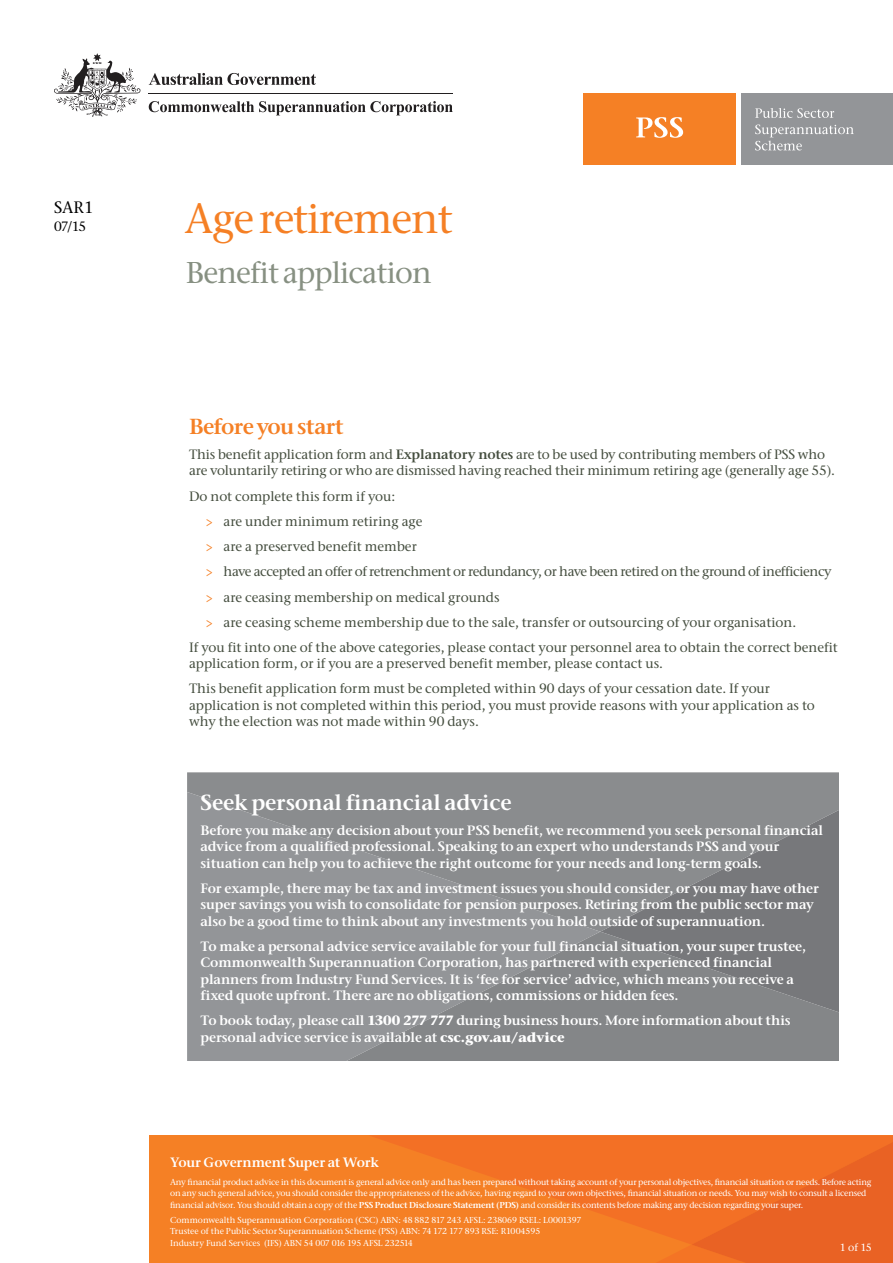
<style>
.page{position:relative;width:893px;height:1263px;background:#fff}
.page>*{position:absolute;margin:0;border:0;box-sizing:border-box;transform-origin:0 0}
.t1{font:500 42px "Stone Serif ITC";letter-spacing:-.03em;color:#f58025}
.t2{font:500 30px "Stone Serif ITC";letter-spacing:-.03em;color:#879082}
.t3{font:21.75px "Stone Serif ITC Semi";letter-spacing:-.01em;color:#fff}
.t4{font:21.75px "Stone Serif ITC Semi";letter-spacing:-.03em;color:#f58025}
.t5{font:500 16.5px "Stone Serif ITC";color:#000}
.t6{font:13.5px/16.5px "Stone Serif ITC Semi";letter-spacing:-.01em;color:#fff}
.t7{font:500 13.5px/16.2px "Stone Serif ITC";color:#444d3e}
.t8{font:500 13.5px "Stone Serif ITC";letter-spacing:-.03em;color:#444d3e}
.t9{font:500 13.5px "Stone Serif ITC";color:#000}
.t10{font:500 10.5px "Stone Serif ITC";color:#fff}
.t11{font:500 8.7px/11.2px "Stone Serif ITC";letter-spacing:-.02em;color:#fff}
.t12{font:500 8.7px/11.2px "Stone Serif ITC";color:#fff}
.s1{font-family:"Stone Serif ITC Semi";font-weight:400}
.s2{color:#f58025}
.s3{font-family:"Stone Serif ITC";font-weight:700}
</style>
<div class="page">
<div style="left:149px;top:1135px;width:744px;height:128px;background:#f58025"></div>
<svg style="left:372px;top:1136px;width:258px;height:87px;fill:#f37025"></svg>
<svg style="left:630px;top:1136px;width:263px;height:127px"></svg>
<svg style="left:54px;top:53px;width:87px;height:64px"></svg>
<hr style="left:149px;top:93px;width:304px;height:1px;background:#221f20">
<svg style="left:149px;top:101px;width:304px;height:14px"></svg>
<svg style="left:149px;top:73px;width:167px;height:12px"></svg>
<div style="left:584px;top:94px;width:152px;height:71px;background:#f58025"></div>
<div style="left:741px;top:94px;width:152px;height:71px;background:#939598"></div>
<svg style="left:636px;top:117px;width:47px;height:21px"></svg>
<svg style="left:755px;top:108px;width:79px;height:10px"></svg>
<svg style="left:755px;top:125px;width:99px;height:26px"></svg>
<div style="left:187px;top:932px;width:159px;height:129px;background:#939598"></div>
<svg style="left:187px;top:772px;width:652px;height:160px;background:#8d8f92"></svg>
<svg style="left:346px;top:932px;width:493px;height:129px;background:#898b8d"></svg>
<svg style="left:600px;top:810px;width:239px;height:202px;background:#7f8083"></svg>
<p class="t5" style="left:54px;top:197px;width:41px">SAR1</p>
<p class="t9" style="left:54px;top:218px;width:34px">07/15</p>
<h1 class="t1" style="left:185px;top:193px;width:270px">Age retirement</h1>
<h2 class="t2" style="left:186px;top:254px;width:247px">Benefit application</h2>
<h3 class="t4" style="left:189px;top:413px;width:156px">Before you start</h3>
<p class="t7" style="left:189px;top:446px;width:648px">This benefit application form and <span class="s1">Explanatory notes</span> are to be used by contributing members of PSS who are voluntarily retiring or who are dismissed having reached their minimum retiring age (generally age 55).</p>
<p class="t7" style="left:189px;top:488px;width:208px">Do not complete this form if you:</p>
<p class="t7" style="left:206px;top:513px;width:218px"><span class="s2">&gt;</span> are under minimum retiring age</p>
<p class="t7" style="left:206px;top:538px;width:213px"><span class="s2">&gt;</span> are a preserved benefit member</p>
<p class="t8" style="left:206px;top:563px;width:628px"><span class="s2">&gt;</span> have accepted an offer of retrenchment or redundancy, or have been retired on the ground of inefficiency</p>
<p class="t7" style="left:206px;top:589px;width:295px"><span class="s2">&gt;</span> are ceasing membership on medical grounds</p>
<p class="t7" style="left:206px;top:614px;width:592px"><span class="s2">&gt;</span> are ceasing scheme membership due to the sale, transfer or outsourcing of your organisation.</p>
<p class="t7" style="left:189px;top:639px;width:650px">If you fit into one of the above categories, please contact your personnel area to obtain the correct benefit</p>
<p class="t7" style="left:189px;top:651px;width:583px;line-height:25.2px">application form, or if you are a preserved benefit member, please contact us.<br>This benefit application form must be completed within 90 days of your cessation date. If your</p>
<p class="t7" style="left:189px;top:697px;width:627px">application is not completed within this period, you must provide reasons with your application as to why the election was not made within 90 days.</p>
<h3 class="t3" style="left:201px;top:788px;width:313px">Seek personal financial advice</h3>
<p class="t6" style="left:201px;top:822px;width:624px">Before you make any decision about your PSS benefit, we recommend you seek personal financial advice from a qualified professional. Speaking to an expert who understands PSS and your situation can help you to achieve the right outcome for your needs and long-term goals.</p>
<p class="t6" style="left:201px;top:880px;width:620px">For example, there may be tax and investment issues you should consider, or you may have other super savings you wish to consolidate for pension purposes. Retiring from the public sector may also be a good time to think about any investments you hold outside of superannuation.</p>
<p class="t6" style="left:201px;top:938px;width:607px">To make a personal advice service available for your full financial situation, your super trustee, Commonwealth Superannuation Corporation, has partnered with experienced financial planners from Industry Fund Services. It is ‘fee for service’ advice, which means you receive a fixed quote upfront. There are no obligations, commissions or hidden fees.</p>
<p class="t6" style="left:201px;top:1012px;width:591px">To book today, please call <span class="s3">1300 277 777</span> during business hours. More information about this personal advice service is available at <span class="s3">csc.gov.au/advice</span></p>
<p class="t6" style="left:170px;top:1154px;width:210px">Your Government Super at Work</p>
<p class="t11" style="left:170px;top:1176px;width:703px">Any financial product advice in this document is general advice only and has been prepared without taking account of your personal objectives, financial situation or needs. Before acting on any such general advice, you should consider the appropriateness of the advice, having regard to your own objectives, financial situation or needs. You may wish to consult a licensed financial advisor. You should obtain a copy of the <span class="s1">PSS Product Disclosure Statement (PDS)</span> and consider its contents before making any decision regarding your super.</p>
<p class="t12" style="left:170px;top:1214px;width:413px">Commonwealth Superannuation Corporation (CSC) ABN: 48 882 817 243 AFSL: 238069 RSEL: L0001397<br>Trustee of the Public Sector Superannuation Scheme (PSS) ABN: 74 172 177 893 RSE: R1004595<br>Industry Fund Services (IFS) ABN 54 007 016 195 AFSL 232514</p>
<p class="t10" style="left:840px;top:1241px;width:33px">1 of 15</p>
</div>
